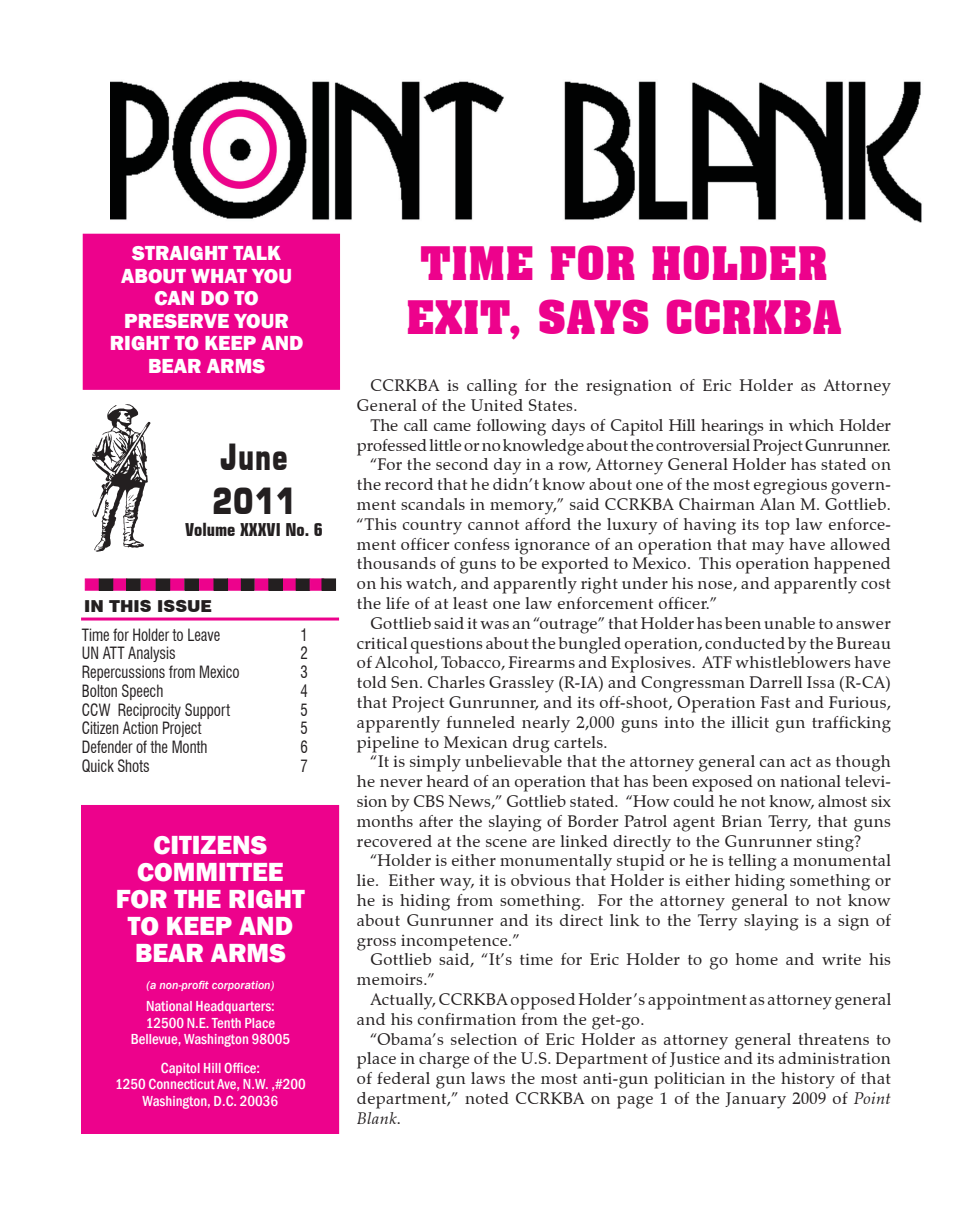
<style>
.page{position:relative;width:972px;height:1215px;background:#fff}
.page>*{position:absolute;margin:0;border:0;box-sizing:border-box;transform-origin:0 0}
.Headline{font:700 45px "Aachen BT";color:#ed028c}
.PB_Body_text{font:36px/43.2px "Square 721 Blk";color:#231f20;scale:.75 1}
.t1{font:800 27px "Franklin Gothic";color:#fff}
.t2{font:800 21px "Franklin Gothic";color:#fff}
.PB_Body_text-2{font:700 condensed 18px "Square 721 BT";color:#231f20}
.PB_Body_text-3{font:16.5px/19.8px "Zapf Calligraphic 801 BT";letter-spacing:.025em;color:#231f20;text-align:justify}
.PB_Body_text-4{font:condensed 16.5px "Swiss 721 BT";color:#231f20;scale:.9 1}
.PB_Body_text-5{font:16.5px/19.8px "Zapf Calligraphic 801 BT";color:#231f20;text-align:right}
.PB_Body_text-6{font:900 16.5px "Swiss 721 BT";color:#231f20}
.t3{font:500 condensed 15px "Franklin Gothic";color:#fff}
.t4{font:italic 500 12px "Franklin Gothic";color:#fff}
.s1{font-style:italic}
</style>
<div class="page">
<div style="left:83px;top:234px;width:257px;height:156px;background:#ed028c;border:2px solid #ed028c"></div>
<div style="left:81px;top:805px;width:258px;height:329px;background:#ed028c"></div>
<div style="left:85px;top:579px;width:14px;height:12px;background:#ed028c;border:1px solid #ed028c"></div>
<div style="left:113px;top:579px;width:14px;height:12px;background:#ed028c;border:1px solid #ed028c"></div>
<div style="left:141px;top:579px;width:15px;height:12px;background:#ed028c;border:1px solid #ed028c"></div>
<div style="left:170px;top:579px;width:14px;height:12px;background:#ed028c;border:1px solid #ed028c"></div>
<div style="left:199px;top:579px;width:15px;height:12px;background:#ed028c;border:1px solid #ed028c"></div>
<div style="left:227px;top:579px;width:14px;height:12px;background:#ed028c;border:1px solid #ed028c"></div>
<div style="left:254px;top:579px;width:15px;height:12px;background:#ed028c;border:1px solid #ed028c"></div>
<div style="left:282px;top:579px;width:15px;height:12px;background:#ed028c;border:1px solid #ed028c"></div>
<div style="left:99px;top:579px;width:14px;height:11px;background:#231f20"></div>
<div style="left:99px;top:579px;width:14px;height:12px;border:1px solid #231f20"></div>
<div style="left:127px;top:579px;width:13px;height:11px;background:#231f20"></div>
<div style="left:126px;top:579px;width:15px;height:12px;border:1px solid #231f20"></div>
<div style="left:156px;top:579px;width:14px;height:11px;background:#231f20"></div>
<div style="left:156px;top:579px;width:14px;height:12px;border:1px solid #231f20"></div>
<div style="left:185px;top:579px;width:13px;height:11px;background:#231f20"></div>
<div style="left:184px;top:579px;width:15px;height:12px;border:1px solid #231f20"></div>
<div style="left:214px;top:579px;width:14px;height:11px;background:#231f20"></div>
<div style="left:214px;top:579px;width:14px;height:12px;border:1px solid #231f20"></div>
<div style="left:241px;top:579px;width:13px;height:11px;background:#231f20"></div>
<div style="left:241px;top:579px;width:13px;height:12px;border:1px solid #231f20"></div>
<div style="left:269px;top:579px;width:13px;height:11px;background:#231f20"></div>
<div style="left:268px;top:579px;width:15px;height:12px;border:1px solid #231f20"></div>
<div style="left:296px;top:579px;width:14px;height:11px;background:#231f20"></div>
<div style="left:296px;top:579px;width:14px;height:12px;border:1px solid #231f20"></div>
<div style="left:310px;top:579px;width:14px;height:12px;background:#ed028c;border:1px solid #ed028c"></div>
<hr style="left:81px;top:618px;width:258px;height:3px;background:#ed028c">
<div style="left:322px;top:579px;width:14px;height:11px;background:#231f20"></div>
<div style="left:322px;top:579px;width:14px;height:12px;border:1px solid #231f20"></div>
<img style="left:110px;top:80px;width:812px;height:142px">
<img style="left:92px;top:405px;width:58px;height:147px">
<p class="t2" style="left:132px;top:239px;width:150px">STRAIGHT TALK</p>
<p class="t2" style="left:121px;top:262px;width:172px">ABOUT WHAT YOU</p>
<p class="t2" style="left:154px;top:284px;width:106px">CAN DO TO</p>
<p class="t2" style="left:124px;top:307px;width:166px">PRESERVE YOUR</p>
<p class="t2" style="left:110px;top:329px;width:195px">RIGHT TO KEEP AND</p>
<p class="t2" style="left:148px;top:352px;width:119px">BEAR ARMS</p>
<p class="PB_Body_text" style="left:212px;top:436px;width:113px">June<br>2011</p>
<p class="PB_Body_text-2" style="left:185px;top:519px;width:139px">Volume XXXVI No. 6</p>
<p class="PB_Body_text-6" style="left:84px;top:596px;width:130px">IN THIS ISSUE</p>
<p class="PB_Body_text-4" style="left:82px;top:625px;width:155px">Time for Holder to Leave</p>
<p class="PB_Body_text-4" style="left:301px;top:625px;width:10px">1</p>
<p class="PB_Body_text-4" style="left:82px;top:643px;width:106px">UN ATT Analysis</p>
<p class="PB_Body_text-4" style="left:301px;top:643px;width:10px">2</p>
<p class="PB_Body_text-4" style="left:82px;top:662px;width:177px">Repercussions from Mexico</p>
<p class="PB_Body_text-4" style="left:301px;top:662px;width:10px">3</p>
<p class="PB_Body_text-4" style="left:82px;top:681px;width:92px">Bolton Speech</p>
<p class="PB_Body_text-4" style="left:301px;top:681px;width:10px">4</p>
<p class="PB_Body_text-4" style="left:82px;top:700px;width:166px">CCW Reciprocity Support</p>
<p class="PB_Body_text-4" style="left:301px;top:700px;width:10px">5</p>
<p class="PB_Body_text-4" style="left:82px;top:718px;width:134px">Citizen Action Project</p>
<p class="PB_Body_text-4" style="left:301px;top:718px;width:10px">5</p>
<p class="PB_Body_text-4" style="left:82px;top:737px;width:141px">Defender of the Month</p>
<p class="PB_Body_text-4" style="left:301px;top:737px;width:10px">6</p>
<p class="PB_Body_text-4" style="left:82px;top:756px;width:77px">Quick Shots</p>
<p class="PB_Body_text-4" style="left:301px;top:756px;width:10px">7</p>
<p class="t1" style="left:154px;top:828px;width:115px">CITIZENS</p>
<p class="t1" style="left:137px;top:855px;width:148px">COMMITTEE</p>
<p class="t1" style="left:116px;top:882px;width:191px">FOR THE RIGHT</p>
<p class="t1" style="left:128px;top:909px;width:167px">TO KEEP AND</p>
<p class="t1" style="left:135px;top:936px;width:152px">BEAR ARMS</p>
<p class="t4" style="left:147px;top:978px;width:129px">(a non-profit corporation)</p>
<p class="t3" style="left:146px;top:996px;width:130px">National Headquarters:</p>
<p class="t3" style="left:146px;top:1013px;width:131px">12500 N.E. Tenth Place</p>
<p class="t3" style="left:131px;top:1029px;width:161px">Bellevue, Washington 98005</p>
<p class="t3" style="left:161px;top:1058px;width:101px">Capitol Hill Office:</p>
<p class="t3" style="left:115px;top:1074px;width:192px">1250 Connecticut Ave, N.W. ,#200</p>
<p class="t3" style="left:143px;top:1091px;width:137px">Washington, D.C. 20036</p>
<p class="Headline" style="left:420px;top:235px;width:409px">TIME FOR HOLDER</p>
<p class="Headline" style="left:406px;top:289px;width:437px">EXIT, SAYS CCRKBA</p>
<p class="PB_Body_text-3" style="left:357px;top:376px;width:536px;text-indent:13px">CCRKBA is calling for the resignation of Eric Holder as Attorney<br>General of the United States.</p>
<p class="PB_Body_text-5" style="left:357px;top:415px;width:536px">The call came following days of Capitol Hill hearings in which Holder professed little or no knowledge about the controversial Project Gunrunner.</p>
<p class="PB_Body_text-3" style="left:357px;top:455px;width:536px;text-indent:13px">“For the second day in a row, Attorney General Holder has stated on the record that he didn’t know about one of the most egregious govern&shy;ment scandals in memory,” said CCRKBA Chairman Alan M. Gottlieb. “This country cannot afford the luxury of having its top law enforce&shy;ment officer confess ignorance of an operation that may have allowed thousands of guns to be exported to Mexico. This operation happened on his watch, and apparently right under his nose, and apparently cost the life of at least one law enforcement officer.”</p>
<p class="PB_Body_text-3" style="left:357px;top:613px;width:536px;text-indent:13px">Gottlieb said it was an “outrage” that Holder has been unable to answer critical questions about the bungled operation, conducted by the Bureau of Alcohol, Tobacco, Firearms and Explosives. ATF whistleblowers have told Sen. Charles Grassley (R-IA) and Congressman Darrell Issa (R-CA) that Project Gunrunner, and its off-shoot, Operation Fast and Furious, apparently funneled nearly 2,000 guns into the illicit gun trafficking pipeline to Mexican drug cartels.</p>
<p class="PB_Body_text-3" style="left:357px;top:752px;width:536px;text-indent:13px">“It is simply unbelievable that the attorney general can act as though he never heard of an operation that has been exposed on national televi&shy;sion by CBS News,” Gottlieb stated. “How could he not know, almost six months after the slaying of Border Patrol agent Brian Terry, that guns recovered at the scene are linked directly to the Gunrunner sting?</p>
<p class="PB_Body_text-3" style="left:357px;top:851px;width:536px;text-indent:13px">“Holder is either monumentally stupid or he is telling a monumental lie. Either way, it is obvious that Holder is either hiding something or he is hiding from something. For the attorney general to not know about Gunrunner and its direct link to the Terry slaying is a sign of gross incompetence.”</p>
<p class="PB_Body_text-3" style="left:357px;top:950px;width:536px;text-indent:13px">Gottlieb said, “It’s time for Eric Holder to go home and write his memoirs.”</p>
<p class="PB_Body_text-3" style="left:357px;top:989px;width:536px;text-indent:13px">Actually, CCRKBA opposed Holder’s appointment as attorney general and his confirmation from the get-go.</p>
<p class="PB_Body_text-3" style="left:357px;top:1029px;width:536px;text-indent:13px">“Obama’s selection of Eric Holder as attorney general threatens to place in charge of the U.S. Department of Justice and its administration of federal gun laws the most anti-gun politician in the history of that department,” noted CCRKBA on page 1 of the January 2009 of <span class="s1">Point Blank</span>.</p>
</div>
